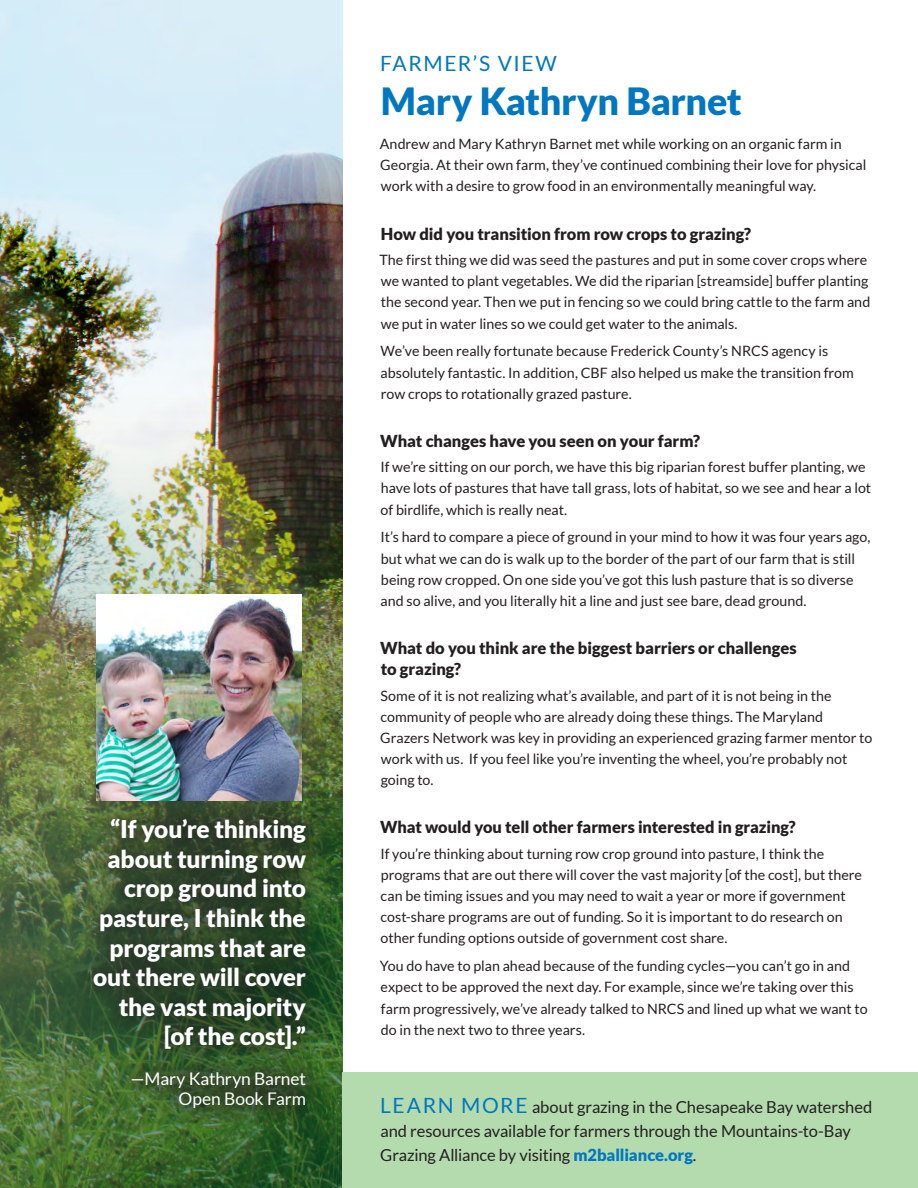
<style>
.page{position:relative;width:918px;height:1188px;background:#fff}
.page>*{position:absolute;margin:0;border:0;box-sizing:border-box;transform-origin:0 0}
.t1{font:900 37.5px "Lato";letter-spacing:-.01em;color:#0077c0}
.t2{font:900 24.45px/29.5px "Lato";letter-spacing:-.01em;color:#fff;text-align:right}
.t3{font:21px "Lato";letter-spacing:.07em;color:#0077c0}
.t4{font:17.4px/20.9px "Lato";letter-spacing:-.005em;color:#fff;text-align:right}
.Question{font:900 16.5px/21.1px "Lato";letter-spacing:-.005em;color:#231f20}
.t5{font:16.5px/24px "Lato";letter-spacing:-.005em;color:#231f20}
.t6{font:14.25px/21.1px "Lato";color:#231f20}
.s1{font-size:21px;color:#0077c0}
.s2{font-weight:900;color:#0077c0}
</style>
<div class="page">
<img style="left:0;top:0;width:343px;height:1188px">
<div style="left:343px;top:1072px;width:575px;height:116px;background:#b4dbae"></div>
<img style="left:97px;top:594px;width:204px;height:204px">
<div style="left:73px;top:798px;width:254px;height:331px;background:#231f20;opacity:.6"></div>
<p class="t2" style="left:93px;top:814px;width:214px">“If you’re thinking about turning row crop ground into pasture, I think the programs that are out there will cover the vast majority [of the cost].”</p>
<p class="t4" style="left:131px;top:1068px;width:177px">—Mary Kathryn Barnet<br>Open Book Farm</p>
<p class="t3" style="left:380px;top:52px;width:178px">FARMER’S VIEW</p>
<p class="t1" style="left:381px;top:79px;width:363px">Mary Kathryn Barnet</p>
<p class="t6" style="left:380px;top:133px;width:488px">Andrew and Mary Kathryn Barnet met while working on an organic farm in<br>Georgia. At their own farm, they’ve continued combining their love for physical work with a desire to grow food in an environmentally meaningful way.</p>
<p class="Question" style="left:381px;top:223px;width:372px">How did you transition from row crops to grazing?</p>
<p class="t6" style="left:379px;top:249px;width:492px">The first thing we did was seed the pastures and put in some cover crops where we wanted to plant vegetables. We did the riparian [streamside] buffer planting the second year. Then we put in fencing so we could bring cattle to the farm and we put in water lines so we could get water to the animals.</p>
<p class="t6" style="left:380px;top:341px;width:475px">We’ve been really fortunate because Frederick County’s NRCS agency is absolutely fantastic. In addition, CBF also helped us make the transition from row crops to rotationally grazed pasture.</p>
<p class="Question" style="left:380px;top:430px;width:322px">What changes have you seen on your farm?</p>
<p class="t6" style="left:380px;top:456px;width:492px">If we’re sitting on our porch, we have this big riparian forest buffer planting, we have lots of pastures that have tall grass, lots of habitat, so we see and hear a lot of birdlife, which is really neat.</p>
<p class="t6" style="left:380px;top:527px;width:492px">It’s hard to compare a piece of ground in your mind to how it was four years ago, but what we can do is walk up to the border of the part of our farm that is still being row cropped. On one side you’ve got this lush pasture that is so diverse and so alive, and you literally hit a line and just see bare, dead ground.</p>
<p class="Question" style="left:380px;top:637px;width:418px">What do you think are the biggest barriers or challenges to grazing?</p>
<p class="t6" style="left:380px;top:685px;width:494px">Some of it is not realizing what’s available, and part of it is not being in the community of people who are already doing these things. The Maryland Grazers Network was key in providing an experienced grazing farmer mentor to work with us. If you feel like you’re inventing the wheel, you’re probably not going to.</p>
<p class="Question" style="left:380px;top:816px;width:417px">What would you tell other farmers interested in grazing?</p>
<p class="t6" style="left:380px;top:843px;width:483px">If you’re thinking about turning row crop ground into pasture, I think the programs that are out there will cover the vast majority [of the cost], but there can be timing issues and you may need to wait a year or more if government cost-share programs are out of funding. So it is important to do research on other funding options outside of government cost share.</p>
<p class="t6" style="left:380px;top:955px;width:489px">You do have to plan ahead because of the funding cycles—you can’t go in and expect to be approved the next day. For example, since we’re taking over this farm progressively, we’ve already talked to NRCS and lined up what we want to do in the next two to three years.</p>
<p class="t5" style="left:380px;top:1094px;width:494px"><span class="s1">LEARN MORE</span> about grazing in the Chesapeake Bay watershed and resources available for farmers through the Mountains-to-Bay<br>Grazing Alliance by visiting <span class="s2">m2balliance.org</span>.</p>
</div>
